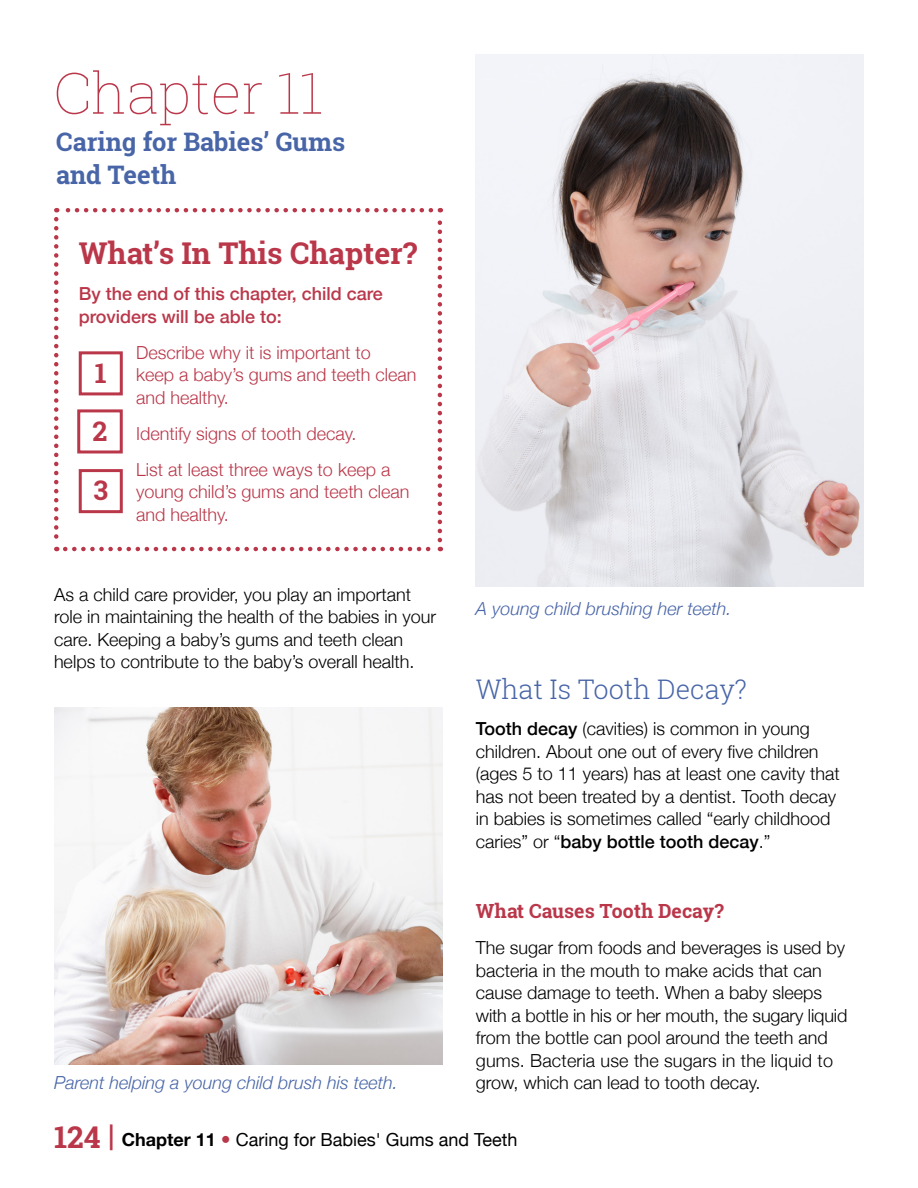
<style>
.page{position:relative;width:918px;height:1188px;background:#fff}
.page>*{position:absolute;margin:0;border:0;box-sizing:border-box;transform-origin:0 0}
.t1{font:100 57px "Roboto Slab";color:#ba374a}
.t2{font:700 30px "Roboto Slab";color:#ba374a}
.t3{font:300 27px "Roboto Slab";color:#4865a8}
.t4{font:700 27px "Roboto Slab";color:#ba374a}
.t5{font:700 25.5px/33px "Roboto Slab";color:#4865a8}
.t6{font:700 19.5px "Roboto Slab";color:#ba374a}
.t7{font:300 18px/22.5px "Helvetica Neue";color:#000}
.t8{font:300 18px/22.5px "Helvetica Neue";color:#ba374a}
.t9{font:italic 300 18px "Helvetica Neue";color:#4865a8}
.t10{font:500 18px/22.5px "Helvetica Neue";color:#ba374a}
.t11{font:18px "Helvetica Neue";color:#000}
.s1{font-weight:500}
.s2{font-family:"Roboto Slab";font-weight:700;font-size:30px;color:#ba374a}
.s3{font-weight:700}
.s4{color:#ba374a}
</style>
<div class="page">
<svg style="left:54px;top:219px;width:4px;height:332px"></svg>
<svg style="left:65px;top:547px;width:376px;height:4px"></svg>
<svg style="left:438px;top:208px;width:4px;height:332px"></svg>
<svg style="left:56px;top:208px;width:375px;height:4px"></svg>
<div style="left:79px;top:351px;width:44px;height:44px;border:3px solid #ba374a"></div>
<div style="left:77px;top:409px;width:46px;height:44px;border:3px solid #ba374a"></div>
<div style="left:79px;top:469px;width:44px;height:44px;border:3px solid #ba374a"></div>
<img style="left:476px;top:54px;width:388px;height:532px">
<img style="left:54px;top:707px;width:388px;height:358px">
<h1 class="t1" style="left:53px;top:54px;width:272px">Chapter 11</h1>
<h1 class="t5" style="left:56px;top:125px;width:291px">Caring for Babies’ Gums and Teeth</h1>
<h2 class="t2" style="left:79px;top:233px;width:340px">What’s In This Chapter?</h2>
<p class="t10" style="left:79px;top:281px;width:306px">By the end of this chapter, child care providers will be able to:</p>
<p class="t8" style="left:136px;top:340px;width:282px">Describe why it is important to<br>keep a baby’s gums and teeth clean and healthy.</p>
<p class="t8" style="left:136px;top:421px;width:222px">Identify signs of tooth decay.</p>
<p class="t8" style="left:136px;top:457px;width:275px">List at least three ways to keep a young child’s gums and teeth clean and healthy.</p>
<p class="t4" style="left:95px;top:354px;width:13px">1</p>
<p class="t4" style="left:93px;top:412px;width:16px">2</p>
<p class="t4" style="left:93px;top:472px;width:16px">3</p>
<p class="t7" style="left:54px;top:582px;width:384px">As a child care provider, you play an important role in maintaining the health of the babies in your care. Keeping a baby’s gums and teeth clean helps to contribute to the baby’s overall health.</p>
<p class="t9" style="left:476px;top:594px;width:257px">A young child brushing her teeth.</p>
<h2 class="t3" style="left:476px;top:671px;width:273px">What Is Tooth Decay?</h2>
<p class="t7" style="left:476px;top:716px;width:365px"><span class="s1">Tooth decay</span> (cavities) is common in young children. About one out of every five children (ages 5 to 11 years) has at least one cavity that has not been treated by a dentist. Tooth decay in babies is sometimes called “early childhood caries” or “<span class="s1">baby bottle tooth decay</span>.”</p>
<h3 class="t6" style="left:476px;top:898px;width:249px">What Causes Tooth Decay?</h3>
<p class="t7" style="left:476px;top:935px;width:373px">The sugar from foods and beverages is used by bacteria in the mouth to make acids that can cause damage to teeth. When a baby sleeps with a bottle in his or her mouth, the sugary liquid from the bottle can pool around the teeth and gums. Bacteria use the sugars in the liquid to</p>
<p class="t9" style="left:54px;top:1068px;width:345px">Parent helping a young child brush his teeth.</p>
<p class="t7" style="left:476px;top:1070px;width:286px">grow, which can lead to tooth decay.</p>
<p class="t11" style="left:54px;top:1127px;width:465px"><span class="s2">124 |</span> <span class="s3">Chapter 11</span> <span class="s4">•</span> Caring for Babies' Gums and Teeth</p>
</div>
